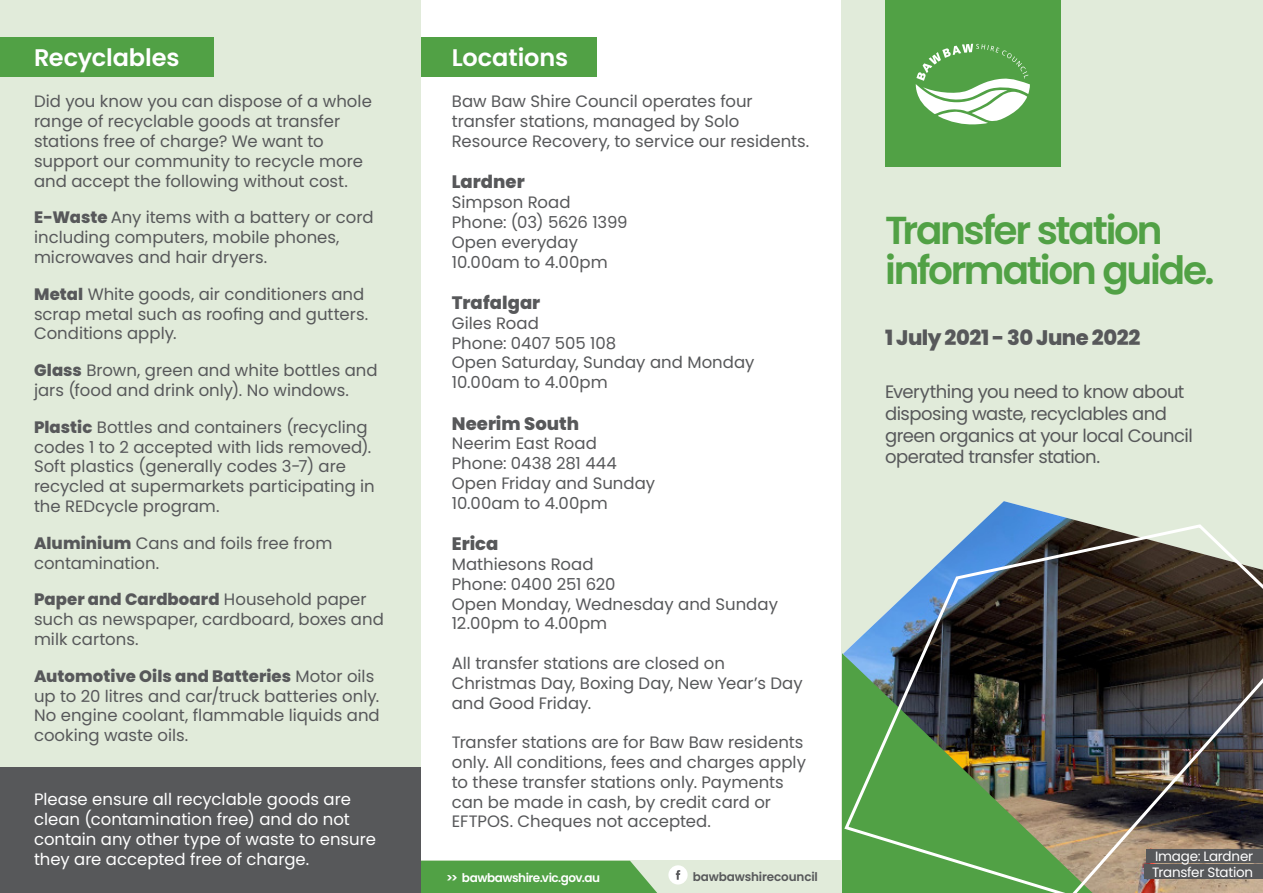
<style>
.page{position:relative;width:1263px;height:893px;background:#fff}
.page>*{position:absolute;margin:0;border:0;box-sizing:border-box;transform-origin:0 0}
.t1{font:600 39px/40.5px "Poppins";letter-spacing:-.06em;color:#51a145}
.t2{font:600 24px "Poppins";letter-spacing:-.005em;color:#fff}
.t3{font:800 21px "Poppins";letter-spacing:-.025em;color:#57585a}
.t4{font:18px/21.6px "Poppins";letter-spacing:-.03em;color:#57585a}
.t5{font:800 18px "Poppins";color:#57585a}
.t6{font:16.5px/19.8px "Poppins";color:#57585a}
.t7{font:16.5px/19.8px "Poppins";color:#fff}
.t8{font:13.5px/16.2px "Poppins";letter-spacing:-.015em;color:#fff}
.t9{font:600 12px "Poppins";letter-spacing:-.035em;color:#fff}
.t10{font:600 12px "Poppins";letter-spacing:-.015em;color:#57585a}
.s1{font-weight:800}
</style>
<div class="page">
<div style="left:842px;top:0;width:421px;height:893px;background:#e1ebda"></div>
<img style="left:981px;top:501px;width:105px;height:22px">
<div style="left:885px;top:0;width:175px;height:167px;background:#51a145"></div>
<svg style="left:916px;top:44px;width:114px;height:81px"></svg>
<div style="left:421px;top:861px;width:421px;height:32px;background:#e1ebda"></div>
<svg style="left:668px;top:865px;width:20px;height:19px"></svg>
<div style="left:421px;top:861px;width:236px;height:32px;background:#51a145"></div>
<div style="left:0;top:0;width:421px;height:893px;background:#e1ebda"></div>
<div style="left:0;top:38px;width:214px;height:39px;background:#51a145"></div>
<div style="left:421px;top:38px;width:175px;height:39px;background:#51a145"></div>
<div style="left:0;top:767px;width:421px;height:126px;background:#57585a"></div>
<img style="left:842px;top:523px;width:421px;height:370px">
<p class="t2" style="left:34px;top:44px;width:147px">Recyclables</p>
<p class="t6" style="left:34px;top:92px;width:339px">Did you know you can dispose of a whole range of recyclable goods at transfer stations free of charge? We want to support our community to recycle more and accept the following without cost.</p>
<p class="t6" style="left:34px;top:208px;width:341px"><span class="s1">E-Waste</span> Any items with a battery or cord including computers, mobile phones, microwaves and hair dryers.</p>
<p class="t6" style="left:34px;top:284px;width:336px"><span class="s1">Metal</span> White goods, air conditioners and scrap metal such as roofing and gutters.<br>Conditions apply.</p>
<p class="t6" style="left:34px;top:361px;width:345px"><span class="s1">Glass</span> Brown, green and white bottles and jars (food and drink only). No windows.</p>
<p class="t6" style="left:34px;top:417px;width:342px"><span class="s1">Plastic</span> Bottles and containers (recycling codes 1 to 2 accepted with lids removed).<br>Soft plastics (generally codes 3-7) are recycled at supermarkets participating in the REDcycle program.</p>
<p class="t6" style="left:34px;top:533px;width:300px"><span class="s1">Aluminium</span> Cans and foils free from contamination.</p>
<p class="t6" style="left:34px;top:590px;width:351px"><span class="s1">Paper and Cardboard</span> Household paper such as newspaper, cardboard, boxes and milk cartons.</p>
<p class="t6" style="left:34px;top:666px;width:347px"><span class="s1">Automotive Oils and Batteries</span> Motor oils up to 20 litres and car/truck batteries only.<br>No engine coolant, flammable liquids and cooking waste oils.</p>
<p class="t7" style="left:34px;top:790px;width:343px">Please ensure all recyclable goods are clean (contamination free) and do not contain any other type of waste to ensure they are accepted free of charge.</p>
<p class="t2" style="left:452px;top:44px;width:118px">Locations</p>
<p class="t6" style="left:452px;top:92px;width:359px">Baw Baw Shire Council operates four transfer stations, managed by Solo<br>Resource Recovery, to service our residents.</p>
<p class="t5" style="left:452px;top:172px;width:74px">Lardner</p>
<p class="t6" style="left:452px;top:193px;width:177px">Simpson Road<br>Phone: (03) 5626 1399</p>
<p class="t6" style="left:452px;top:232px;width:157px">Open everyday<br>10.00am to 4.00pm</p>
<p class="t5" style="left:452px;top:292px;width:90px">Trafalgar</p>
<p class="t6" style="left:452px;top:313px;width:166px">Giles Road<br>Phone: 0407 505 108</p>
<p class="t6" style="left:452px;top:353px;width:304px">Open Saturday, Sunday and Monday<br>10.00am to 4.00pm</p>
<p class="t5" style="left:452px;top:413px;width:129px">Neerim South</p>
<p class="t6" style="left:452px;top:434px;width:167px">Neerim East Road<br>Phone: 0438 281 444</p>
<p class="t6" style="left:452px;top:473px;width:205px">Open Friday and Sunday<br>10.00am to 4.00pm</p>
<p class="t5" style="left:452px;top:533px;width:48px">Erica</p>
<p class="t6" style="left:452px;top:554px;width:165px">Mathiesons Road<br>Phone: 0400 251 620</p>
<p class="t6" style="left:452px;top:594px;width:328px">Open Monday, Wednesday and Sunday<br>12.00pm to 4.00pm</p>
<p class="t6" style="left:452px;top:653px;width:352px">All transfer stations are closed on<br>Christmas Day, Boxing Day, New Year’s Day and Good Friday.</p>
<p class="t6" style="left:452px;top:733px;width:356px">Transfer stations are for Baw Baw residents only. All conditions, fees and charges apply to these transfer stations only. Payments can be made in cash, by credit card or EFTPOS. Cheques not accepted.</p>
<p class="t9" style="left:446px;top:870px;width:155px">&gt;&gt; bawbawshire.vic.gov.au</p>
<p class="t10" style="left:693px;top:869px;width:127px">bawbawshirecouncil</p>
<p class="t1" style="left:885px;top:210px;width:331px">Transfer station information guide.</p>
<p class="t3" style="left:885px;top:326px;width:257px">1 July 2021 - 30 June 2022</p>
<p class="t4" style="left:885px;top:381px;width:309px">Everything you need to know about disposing waste, recyclables and green organics at your local Council operated transfer station.</p>
<p class="t8" style="left:1152px;top:848px;width:103px">Image: Lardner<br>Transfer Station</p>
</div>
